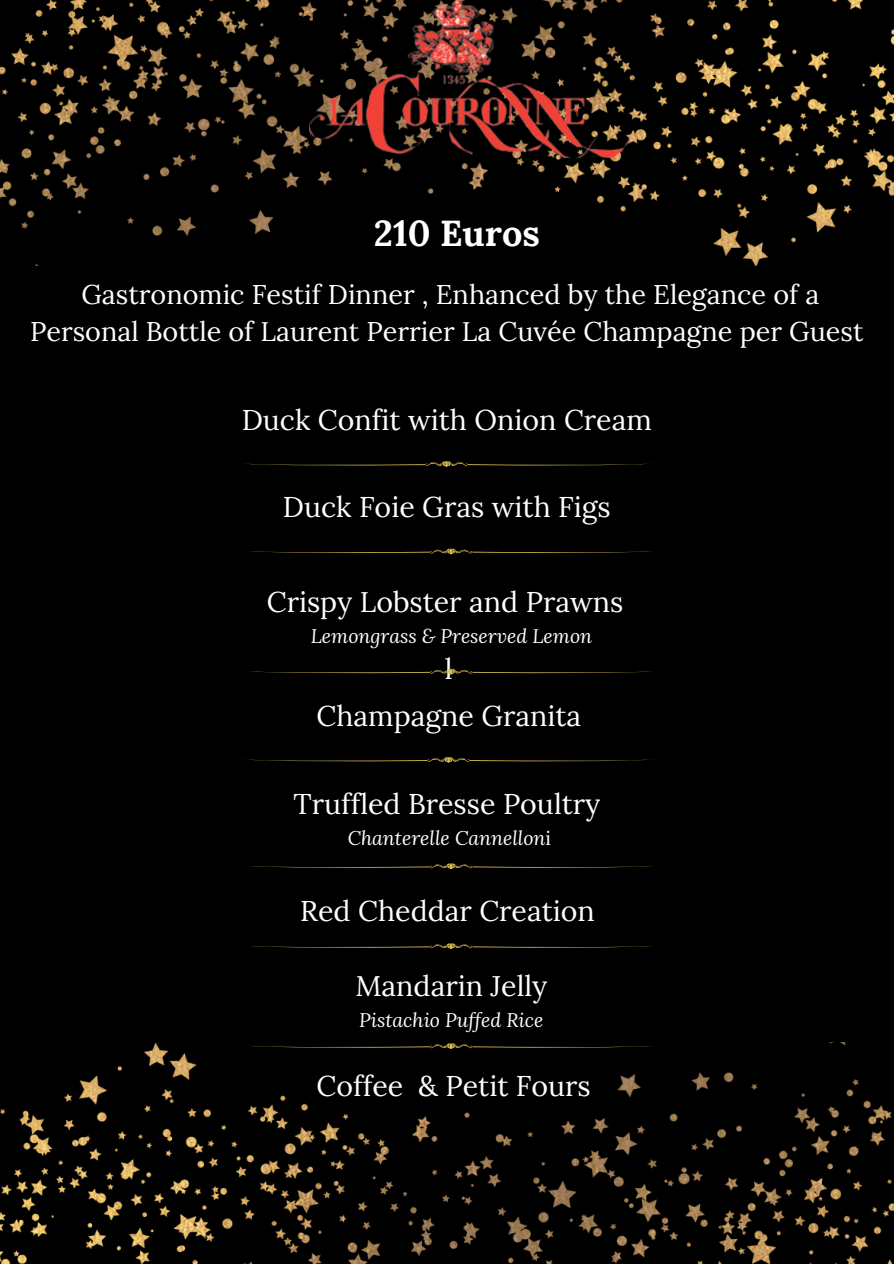
<style>
.page{position:relative;width:894px;height:1264px;background:#fff}
.page>*{position:absolute;margin:0;border:0;box-sizing:border-box;transform-origin:0 0}
.t1{font:700 36px "Lora";color:#fff}
.t2{font:28.5px "Lora";color:#fff}
.t3{font:27px/37.2px "Lora";color:#fff;text-align:center}
.t4{font:italic 19.5px "Lora";color:#fff}
.s1{font-style:normal}
</style>
<div class="page">
<div style="left:0;top:0;width:893px;height:1263px;background:#000"></div>
<img style="left:0;top:1042px;width:893px;height:221px">
<img style="left:0;top:0;width:893px;height:266px">
<img style="left:310px;top:0;width:322px;height:158px">
<svg style="left:246px;top:461px;width:402px;height:6px"></svg>
<svg style="left:250px;top:548px;width:410px;height:6px"></svg>
<svg style="left:250px;top:668px;width:402px;height:7px"></svg>
<svg style="left:248px;top:757px;width:402px;height:6px"></svg>
<svg style="left:250px;top:863px;width:410px;height:6px"></svg>
<svg style="left:250px;top:943px;width:402px;height:6px"></svg>
<svg style="left:241px;top:1042px;width:419px;height:7px"></svg>
<p class="t1" style="left:374px;top:210px;width:167px">210 Euros</p>
<p class="t3" style="left:30px;top:276px;width:834px">Gastronomic Festif Dinner , Enhanced by the Elegance of a<br>Personal Bottle of Laurent Perrier La Cuvée Champagne per Guest</p>
<p class="t2" style="left:241px;top:401px;width:411px">Duck Confit with Onion Cream</p>
<p class="t2" style="left:283px;top:488px;width:329px">Duck Foie Gras with Figs</p>
<p class="t2" style="left:267px;top:583px;width:358px">Crispy Lobster and Prawns</p>
<p class="t4" style="left:310px;top:622px;width:283px">Lemongrass &amp; Preserved Lemon</p>
<p class="t2" style="left:445px;top:650px;width:9px">l</p>
<p class="t2" style="left:316px;top:697px;width:266px">Champagne Granita</p>
<p class="t2" style="left:293px;top:785px;width:308px">Truffled Bresse Poultry</p>
<p class="t4" style="left:347px;top:824px;width:205px">Chanterelle Cannellon<span class="s1">i</span></p>
<p class="t2" style="left:300px;top:892px;width:296px">Red Cheddar Creation</p>
<p class="t2" style="left:355px;top:967px;width:193px">Mandarin Jelly</p>
<p class="t4" style="left:359px;top:1006px;width:186px">Pistachio Puffed Rice</p>
<p class="t2" style="left:316px;top:1067px;width:276px">Coffee &amp; Petit Fours</p>
</div>
